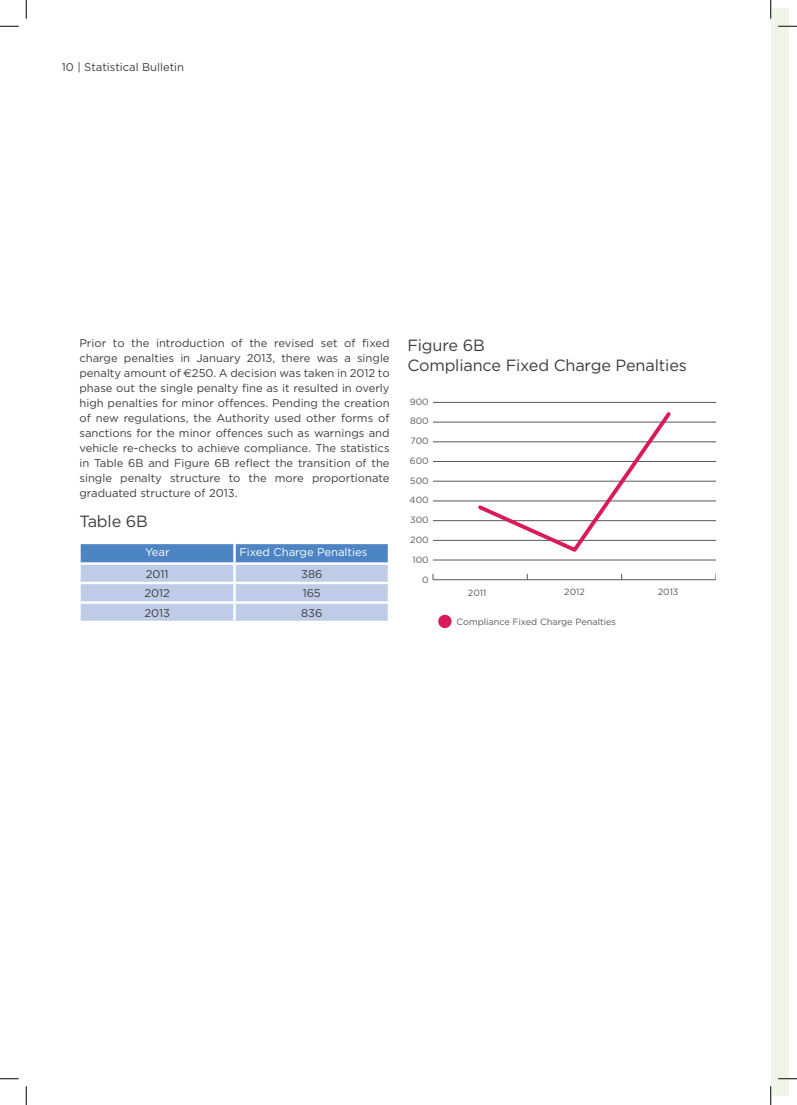
<style>
.page{position:relative;width:797px;height:1105px;background:#fff}
.page>*{position:absolute;margin:0;border:0;box-sizing:border-box;transform-origin:0 0}
.t1{font:16.25px/20px "Gotham";letter-spacing:-.01em;color:#3e3e3f}
.t2{font:11.25px/15px "Gotham";color:#3e3e3f;text-align:justify}
.t3{font:11.25px "Gotham";color:#fff}
.t4{font:9.12px/19.8px "Gotham";color:#57585a;text-align:right}
.s1{font-family:"Euro Sans"}
</style>
<div class="page">
<hr style="left:433px;top:540px;width:282px;height:1px;background:#57585a">
<hr style="left:433px;top:520px;width:282px;height:1px;background:#57585a">
<hr style="left:433px;top:501px;width:282px;height:1px;background:#57585a">
<hr style="left:433px;top:481px;width:282px;height:1px;background:#57585a">
<hr style="left:433px;top:579px;width:282px;height:1px;background:#57585a">
<hr style="left:433px;top:560px;width:282px;height:1px;background:#57585a">
<hr style="left:433px;top:441px;width:282px;height:1px;background:#57585a">
<hr style="left:433px;top:422px;width:282px;height:1px;background:#57585a">
<hr style="left:433px;top:402px;width:282px;height:1px;background:#57585a">
<hr style="left:433px;top:461px;width:282px;height:1px;background:#57585a">
<div style="left:438px;top:615px;width:13px;height:13px;background:#d91a5b;border-radius:50%"></div>
<svg style="left:475px;top:412px;width:199px;height:140px"></svg>
<svg style="left:80px;top:543px;width:309px;height:79px;background:#abc0e1"></svg>
<hr style="left:79px;top:562px;width:155px;height:3px;background:#fff">
<hr style="left:234px;top:562px;width:156px;height:3px;background:#fff">
<div style="left:770px;top:9px;width:18px;height:1087px;background:#eff6e8"></div>
<svg style="left:0;top:25px;width:19px;height:2px"></svg>
<svg style="left:778px;top:25px;width:19px;height:2px"></svg>
<svg style="left:0;top:1078px;width:19px;height:1px"></svg>
<svg style="left:778px;top:1078px;width:19px;height:1px"></svg>
<svg style="left:25px;top:0;width:2px;height:19px"></svg>
<svg style="left:25px;top:1086px;width:2px;height:19px"></svg>
<svg style="left:770px;top:0;width:1px;height:19px"></svg>
<svg style="left:770px;top:1086px;width:1px;height:19px"></svg>
<p class="t2" style="left:62px;top:59px;width:124px">10 | Statistical Bulletin</p>
<p class="t2" style="left:79px;top:335px;width:312px">Prior to the introduction of the revised set of fixed charge penalties in January 2013, there was a single penalty amount of <span class="s1">€</span>250. A decision was taken in 2012 to phase out the single penalty fine as it resulted in overly high penalties for minor offences. Pending the creation of new regulations, the Authority used other forms of sanctions for the minor offences such as warnings and vehicle re-checks to achieve compliance. The statistics in Table 6B and Figure 6B reflect the transition of the single penalty structure to the more proportionate graduated structure of 2013.</p>
<h1 class="t1" style="left:79px;top:511px;width:70px">Table 6B</h1>
<p class="t3" style="left:145px;top:546px;width:26px">Year</p>
<p class="t3" style="left:239px;top:546px;width:129px">Fixed Charge Penalties</p>
<p class="t2" style="left:146px;top:566px;width:24px">2011</p>
<p class="t2" style="left:301px;top:566px;width:23px">386</p>
<p class="t2" style="left:144px;top:586px;width:27px">2012</p>
<p class="t2" style="left:303px;top:586px;width:20px">165</p>
<p class="t2" style="left:144px;top:605px;width:27px">2013</p>
<p class="t2" style="left:301px;top:605px;width:23px">836</p>
<h1 class="t1" style="left:407px;top:335px;width:281px">Figure 6B<br>Compliance Fixed Charge Penalties</h1>
<p class="t4" style="left:409px;top:391px;width:21px">900<br>800<br>700<br>600<br>500<br>400<br>300<br>200<br>100<br>0</p>
<p class="t4" style="left:456px;top:612px;width:161px">Compliance Fixed Charge Penalties</p>
<p class="t4" style="left:468px;top:582px;width:20px">2011</p>
<p class="t4" style="left:564px;top:582px;width:22px">2012</p>
<p class="t4" style="left:657px;top:582px;width:22px">2013</p>
</div>
